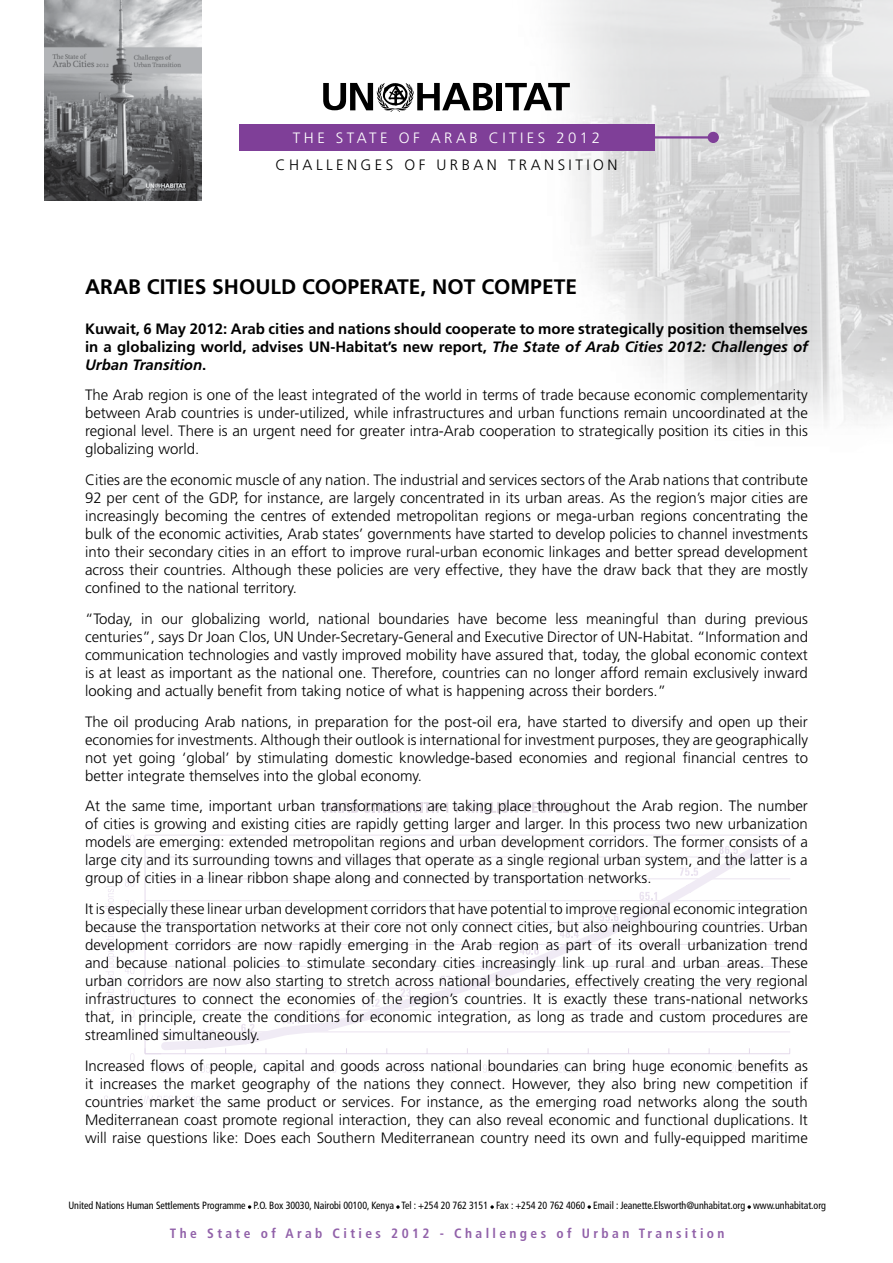
<style>
.page{position:relative;width:893px;height:1263px;background:#fff}
.page>*{position:absolute;margin:0;border:0;box-sizing:border-box;transform-origin:0 0}
.t1{font:700 21px "Frutiger LT Std";color:#000}
.t2{font:300 15px/18px "Frutiger LT Std";color:#000;text-align:justify}
.t3{font:700 15px/18px "Frutiger LT Std";color:#000;text-align:justify}
.t4{font:300 15px "Frutiger";letter-spacing:.23em;color:#000}
.t5{font:300 15px "Frutiger";letter-spacing:.23em;color:#fff}
.t6{font:700 condensed 13.5px "Frutiger LT Std";letter-spacing:.25em;color:#9161a9}
.t7{font:condensed 10.5px "Frutiger LT Std";letter-spacing:-.005em;color:#000;scale:.95 1}
.s1{font-style:italic}
</style>
<div class="page">
<img style="left:350px;top:0;width:543px;height:421px">
<svg style="left:248px;top:1205px;width:3px;height:4px"></svg>
<svg style="left:396px;top:1205px;width:4px;height:4px"></svg>
<svg style="left:490px;top:1205px;width:4px;height:4px"></svg>
<svg style="left:587px;top:1205px;width:4px;height:4px"></svg>
<svg style="left:747px;top:1205px;width:4px;height:4px"></svg>
<div style="left:708px;top:132px;width:11px;height:11px;background:#7f3f98;border-radius:50%"></div>
<hr style="left:653px;top:136px;width:55px;height:3px;background:#7f3f98">
<div style="left:239px;top:124px;width:415px;height:27px;background:#7f3f98"></div>
<svg style="left:323px;top:83px;width:170px;height:29px"></svg>
<div style="left:496px;top:83px;width:6px;height:27px;background:#000"></div>
<svg style="left:505px;top:83px;width:65px;height:27px"></svg>
<img style="left:44px;top:0;width:157px;height:201px">
<p class="t5" style="left:293px;top:129px;width:309px">THE STATE OF ARAB CITIES 2012</p>
<p class="t4" style="left:276px;top:156px;width:343px">CHALLENGES OF URBAN TRANS ITION</p>
<h1 class="t1" style="left:85px;top:275px;width:493px">ARAB CITIES SHOULD COOPERATE, NOT COMPETE</h1>
<p class="t3" style="left:85px;top:319px;width:724px">Kuwait, 6 May 2012: Arab cities and nations should cooperate to more strategically position themselves in a globalizing world, advises UN-Habitat’s new report, <span class="s1">The State of Arab Cities 2012: Challenges of Urban Transition</span>.</p>
<p class="t2" style="left:85px;top:386px;width:724px">The Arab region is one of the least integrated of the world in terms of trade because economic complementarity between Arab countries is under-utilized, while infrastructures and urban functions remain uncoordinated at the regional level. There is an urgent need for greater intra-Arab cooperation to strategically position its cities in this globalizing world.</p>
<p class="t2" style="left:85px;top:471px;width:724px">Cities are the economic muscle of any nation. The industrial and services sectors of the Arab nations that contribute 92 per cent of the GDP, for instance, are largely concentrated in its urban areas. As the region’s major cities are increasingly becoming the centres of extended metropolitan regions or mega-urban regions concentrating the bulk of the economic activities, Arab states’ governments have started to develop policies to channel investments into their secondary cities in an effort to improve rural-urban economic linkages and better spread development across their countries. Although these policies are very effective, they have the draw back that they are mostly confined to the national territory.</p>
<p class="t2" style="left:85px;top:610px;width:724px">“Today, in our globalizing world, national boundaries have become less meaningful than during previous centuries”, says Dr Joan Clos, UN Under-Secretary-General and Executive Director of UN-Habitat. “Information and communication technologies and vastly improved mobility have assured that, today, the global economic context is at least as important as the national one. Therefore, countries can no longer afford remain exclusively inward looking and actually benefit from taking notice of what is happening across their borders.”</p>
<p class="t2" style="left:85px;top:713px;width:724px">The oil producing Arab nations, in preparation for the post-oil era, have started to diversify and open up their economies for investments. Although their outlook is international for investment purposes, they are geographically not yet going ‘global’ by stimulating domestic knowledge-based economies and regional financial centres to better integrate themselves into the global economy.</p>
<p class="t2" style="left:85px;top:797px;width:724px">At the same time, important urban transformations are taking place throughout the Arab region. The number of cities is growing and existing cities are rapidly getting larger and larger. In this process two new urbanization models are emerging: extended metropolitan regions and urban development corridors. The former consists of a large city and its surrounding towns and villages that operate as a single regional urban system, and the latter is a group of cities in a linear ribbon shape along and connected by transportation networks.</p>
<p class="t2" style="left:85px;top:900px;width:724px">It is especially these linear urban development corridors that have potential to improve regional economic integration because the transportation networks at their core not only connect cities, but also neighbouring countries. Urban development corridors are now rapidly emerging in the Arab region as part of its overall urbanization trend and because national policies to stimulate secondary cities increasingly link up rural and urban areas. These urban corridors are now also starting to stretch across national boundaries, effectively creating the very regional infrastructures to connect the economies of the region’s countries. It is exactly these trans-national networks that, in principle, create the conditions for economic integration, as long as trade and custom procedures are streamlined simultaneously.</p>
<p class="t2" style="left:85px;top:1057px;width:724px">Increased flows of people, capital and goods across national boundaries can bring huge economic benefits as it increases the market geography of the nations they connect. However, they also bring new competition if countries market the same product or services. For instance, as the emerging road networks along the south Mediterranean coast promote regional interaction, they can also reveal economic and functional duplications. It will raise questions like: Does each Southern Mediterranean country need its own and fully-equipped maritime</p>
<p class="t7" style="left:68px;top:1199px;width:799px">United Nations Human Settlements Programme P.O. Box 30030, Nairobi 00100, Kenya Tel : +254 20 762 3151 Fax : +254 20 762 4060 Email : Jeanette.Elsworth@unhabitat.org www.unhabitat.org</p>
<p class="t6" style="left:170px;top:1225px;width:556px">The State of Arab Cities 2012 - Challenges of Urban Transition</p>
</div>
